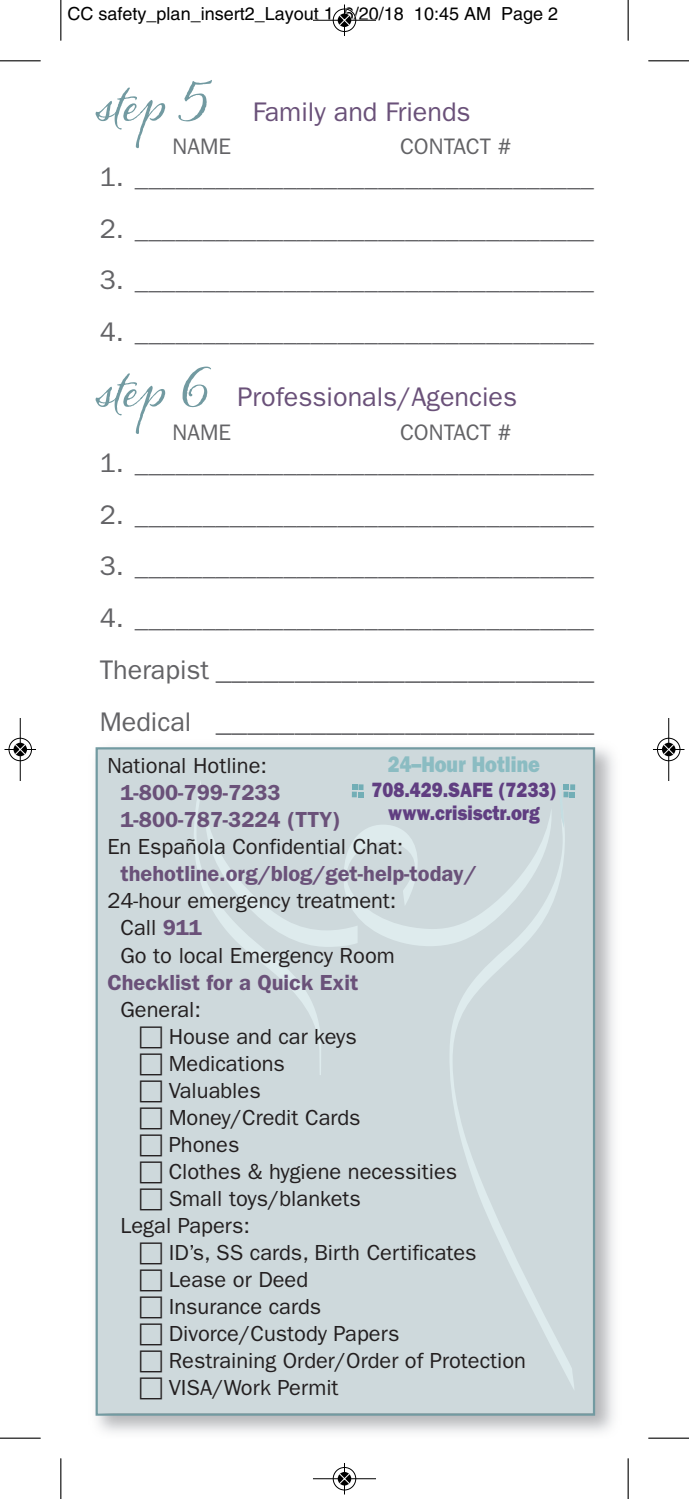
<style>
.page{position:relative;width:689px;height:1499px;background:#fff}
.page>*{position:absolute;margin:0;border:0;box-sizing:border-box;transform-origin:0 0}
.t1{font:31.5px/51.8px "Franklin Gothic";color:#636366}
.t2{font:27px "Franklin Gothic";color:#636366}
.t3{font:27px "Franklin Gothic";color:#6a5179}
.t4{font:22.5px "Franklin Gothic";color:#636366}
.t5{font:800 22.5px "Franklin Gothic";color:#8bbcc2;scale:.88 1}
.t6{font:21.82px/27px "Franklin Gothic";color:#231f20}
.t7{font:600 21.82px/27px "Franklin Gothic";color:#6a5179}
.t8{font:800 20.93px/23.6px "Franklin Gothic";color:#603e81;text-align:center;scale:.88 1}
.t9{font:18px "Helvetica";color:#000}
.s1{font-family:"Alana";font-size:54px;color:#729aa1}
.s2{font-size:27px}
.s3{font-weight:600;color:#6a5179}
</style>
<div class="page">
<img style="left:95px;top:747px;width:519px;height:686px">
<div style="left:98px;top:749px;width:494px;height:664px;background:#ced9dc"></div>
<div style="left:95px;top:747px;width:500px;height:668px;border:2px solid #729aa1"></div>
<svg style="left:450px;top:1075px;width:124px;height:314px"></svg>
<svg style="left:194px;top:782px;width:381px;height:293px"></svg>
<hr style="left:60px;top:0;width:1px;height:40px;background:#000">
<hr style="left:0;top:60px;width:40px;height:1px;background:#000">
<hr style="left:627px;top:0;width:1px;height:40px;background:#000">
<hr style="left:648px;top:60px;width:40px;height:1px;background:#000">
<hr style="left:60px;top:1458px;width:1px;height:40px;background:#000">
<hr style="left:0;top:1437px;width:40px;height:1px;background:#000">
<hr style="left:627px;top:1458px;width:1px;height:40px;background:#000">
<hr style="left:648px;top:1437px;width:40px;height:1px;background:#000">
<div style="left:332px;top:8px;width:24px;height:24px;border:1px solid #fff;border-radius:50%"></div>
<svg style="left:337px;top:13px;width:14px;height:14px"></svg>
<hr style="left:313px;top:20px;width:63px;height:1px;background:#000">
<hr style="left:344px;top:4px;width:1px;height:32px;background:#000">
<div style="left:333px;top:9px;width:23px;height:23px;border:1px solid #000;border-radius:50%"></div>
<svg style="left:338px;top:14px;width:13px;height:13px"></svg>
<svg style="left:339px;top:15px;width:11px;height:11px"></svg>
<div style="left:332px;top:1466px;width:24px;height:24px;border:1px solid #fff;border-radius:50%"></div>
<hr style="left:313px;top:1478px;width:63px;height:1px;background:#000">
<hr style="left:344px;top:1462px;width:1px;height:32px;background:#000">
<div style="left:333px;top:1467px;width:23px;height:23px;border:1px solid #000;border-radius:50%"></div>
<svg style="left:338px;top:1472px;width:13px;height:13px"></svg>
<svg style="left:339px;top:1473px;width:11px;height:11px"></svg>
<div style="left:8px;top:737px;width:24px;height:24px;border:1px solid #fff;border-radius:50%"></div>
<hr style="left:20px;top:718px;width:1px;height:63px;background:#000">
<hr style="left:4px;top:749px;width:32px;height:1px;background:#000">
<div style="left:9px;top:738px;width:23px;height:23px;border:1px solid #000;border-radius:50%"></div>
<svg style="left:14px;top:742px;width:13px;height:14px"></svg>
<svg style="left:15px;top:744px;width:11px;height:11px"></svg>
<div style="left:656px;top:737px;width:24px;height:24px;border:1px solid #fff;border-radius:50%"></div>
<hr style="left:668px;top:718px;width:1px;height:63px;background:#000">
<hr style="left:652px;top:749px;width:32px;height:1px;background:#000">
<div style="left:657px;top:738px;width:23px;height:23px;border:1px solid #000;border-radius:50%"></div>
<svg style="left:662px;top:742px;width:13px;height:14px"></svg>
<svg style="left:663px;top:744px;width:11px;height:11px"></svg>
<p class="t9" style="left:68px;top:7px;width:492px">CC safety_plan_insert2_Layout 1 6/20/18 10:45 AM Page 2</p>
<p class="t3" style="left:97px;top:102px;width:375px"><span class="s1">step 5</span> Family and Friends</p>
<p class="t4" style="left:173px;top:139px;width:60px">NAME</p>
<p class="t4" style="left:400px;top:139px;width:113px">CONTACT #</p>
<p class="t2" style="left:100px;top:167px;width:496px">1. __________________________________</p>
<p class="t2" style="left:100px;top:219px;width:496px">2. __________________________________</p>
<p class="t2" style="left:100px;top:271px;width:496px">3. __________________________________</p>
<p class="t2" style="left:100px;top:323px;width:496px">4. __________________________________</p>
<p class="t3" style="left:97px;top:388px;width:421px"><span class="s1">step 6</span> Professionals/Agencies</p>
<p class="t4" style="left:173px;top:425px;width:60px">NAME</p>
<p class="t4" style="left:400px;top:425px;width:113px">CONTACT #</p>
<p class="t2" style="left:100px;top:453px;width:496px">1. __________________________________</p>
<p class="t2" style="left:100px;top:505px;width:496px">2. __________________________________</p>
<p class="t2" style="left:100px;top:557px;width:496px">3. __________________________________</p>
<p class="t2" style="left:100px;top:608px;width:496px">4. __________________________________</p>
<h1 class="t1" style="left:100px;top:645px;width:496px"><span class="s2">Therapist</span> ________________________<br><span class="s2">Medical</span> ________________________</h1>
<p class="t6" style="left:107px;top:754px;width:161px">National Hotline:</p>
<p class="t7" style="left:120px;top:779px;width:222px">1-800-799-7233<br>1-800-787-3224 (TTY)</p>
<p class="t6" style="left:107px;top:835px;width:297px">En Española Confidential Chat:</p>
<p class="t7" style="left:120px;top:860px;width:358px">thehotline.org/blog/get-help-today/</p>
<p class="t6" style="left:120px;top:889px;width:277px;text-indent:-13px">24-hour emergency treatment:<br>Call <span class="s3">911<br></span>Go to local Emergency Room</p>
<p class="t7" style="left:107px;top:968px;width:252px">Checklist for a Quick Exit</p>
<p class="t6" style="left:120px;top:997px;width:82px">General:</p>
<p class="t6" style="left:169px;top:1024px;width:189px">House and car keys</p>
<p class="t6" style="left:169px;top:1051px;width:118px">Medications</p>
<p class="t6" style="left:169px;top:1078px;width:93px">Valuables</p>
<p class="t6" style="left:169px;top:1105px;width:193px">Money/Credit Cards</p>
<p class="t6" style="left:169px;top:1132px;width:72px">Phones</p>
<p class="t6" style="left:169px;top:1159px;width:290px">Clothes &amp; hygiene necessities</p>
<p class="t6" style="left:169px;top:1186px;width:194px">Small toys/blankets</p>
<p class="t6" style="left:120px;top:1213px;width:131px">Legal Papers:</p>
<p class="t6" style="left:169px;top:1240px;width:309px">ID’s, SS cards, Birth Certificates</p>
<p class="t6" style="left:169px;top:1267px;width:141px">Lease or Deed</p>
<p class="t6" style="left:169px;top:1294px;width:154px">Insurance cards</p>
<p class="t6" style="left:169px;top:1321px;width:232px">Divorce/Custody Papers</p>
<p class="t6" style="left:169px;top:1348px;width:359px">Restraining Order/Order of Protection</p>
<p class="t6" style="left:169px;top:1375px;width:171px">VISA/Work Permit</p>
<p class="t5" style="left:388px;top:750px;width:174px">24–Hour Hotline</p>
<p class="t8" style="left:371px;top:777px;width:211px">708.429.SAFE (7233) www.crisisctr.org</p>
</div>
